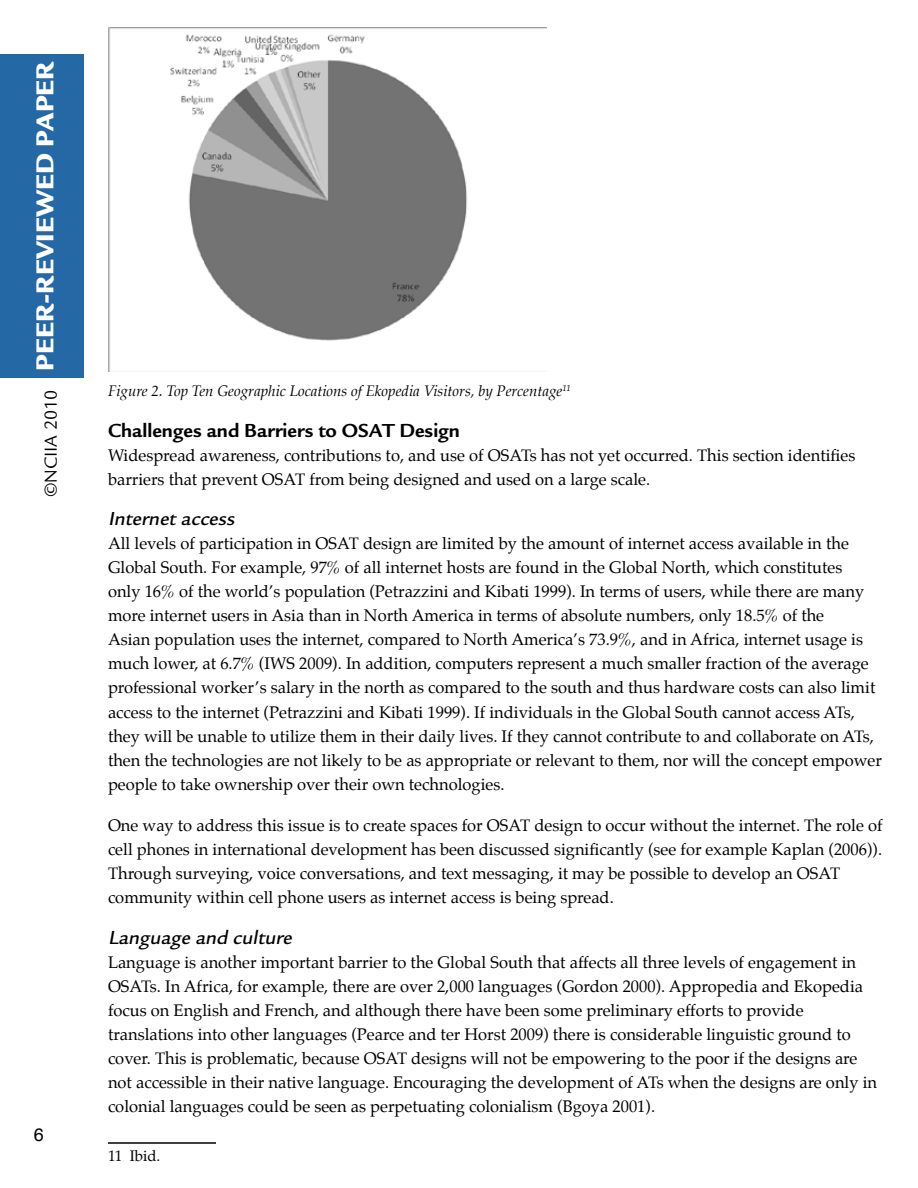
<style>
.page{position:relative;width:918px;height:1188px;background:#fff}
.page>*{position:absolute;margin:0;border:0;box-sizing:border-box;transform-origin:0 0}
.t1{font:900 25.35px "Legacy Sans";color:#fff}
.t2{font:700 19.5px "Legacy Sans";color:#000}
.t3{font:italic 500 19.5px "Legacy Sans";color:#000}
.t4{font:18px "Legacy Sans";color:#000}
.t5{font:18px "Helvetica";color:#000}
.t6{font:16.5px/24px "Palatino";color:#000}
.t7{font:italic 15px "Palatino";color:#000}
.t8{font:15px "Palatino";color:#000}
</style>
<div class="page">
<div style="left:0;top:54px;width:84px;height:324px;background:#2568a6"></div>
<img style="left:108px;top:27px;width:439px;height:345px">
<hr style="left:108px;top:1142px;width:108px;height:2px;background:#000">
<h1 class="t1" style="left:29px;top:371px;width:311px;rotate:-90deg">PEER-REVIEWED PAPER</h1>
<p class="t4" style="left:40px;top:497px;width:109px;rotate:-90deg">©NCIIA 2010</p>
<p class="t7" style="left:108px;top:379px;width:464px">Figure 2. Top Ten Geographic Locations of Ekopedia Visitors, by Percentage<sup>11</sup></p>
<p class="t2" style="left:108px;top:418px;width:353px">Challenges and Barriers to OSAT Design</p>
<p class="t6" style="left:108px;top:443px;width:749px">Widespread awareness, contributions to, and use of OSATs has not yet occurred. This section identifies barriers that prevent OSAT from being designed and used on a large scale.</p>
<p class="t3" style="left:108px;top:507px;width:132px">Internetaccess</p>
<p class="t6" style="left:108px;top:532px;width:776px">All levels of participation in OSAT design are limited by the amount of internet access available in the Global South. For example, 97% of all internet hosts are found in the Global North, which constitutes<br>only 16% of the world’s population (Petrazzini and Kibati 1999). In terms of users, while there are many more internet users in Asia than in North America in terms of absolute numbers, only 18.5% of the<br>Asian population uses the internet, compared to North America’s 73.9%, and in Africa, internet usage is much lower, at 6.7% (IWS 2009). In addition, computers represent a much smaller fraction of the average professional worker’s salary in the north as compared to the south and thus hardware costs can also limit access to the internet (Petrazzini and Kibati 1999). If individuals in the Global South cannot access ATs, they will be unable to utilize them in their daily lives. If they cannot contribute to and collaborate on ATs, then the technologies are not likely to be as appropriate or relevant to them, nor will the concept empower people to take ownership over their own technologies.</p>
<p class="t6" style="left:108px;top:813px;width:776px">One way to address this issue is to create spaces for OSAT design to occur without the internet. The role of cell phones in international development has been discussed significantly (see for example Kaplan (2006)).<br>Through surveying, voice conversations, and text messaging, it may be possible to develop an OSAT community within cell phone users as internet access is being spread.</p>
<p class="t3" style="left:108px;top:926px;width:190px">Language and culture</p>
<p class="t6" style="left:108px;top:950px;width:771px">Language is another important barrier to the Global South that affects all three levels of engagement in OSATs. In Africa, for example, there are over 2,000 languages (Gordon 2000). Appropedia and Ekopedia focus on English and French, and although there have been some preliminary efforts to provide translations into other languages (Pearce and ter Horst 2009) there is considerable linguistic ground to cover. This is problematic, because OSAT designs will not be empowering to the poor if the designs are not accessible in their native language. Encouraging the development of ATs when the designs are only in colonial languages could be seen as perpetuating colonialism (Bgoya 2001).</p>
<p class="t8" style="left:108px;top:1143px;width:54px">11 Ibid.</p>
<p class="t5" style="left:34px;top:1121px;width:12px">6</p>
</div>
